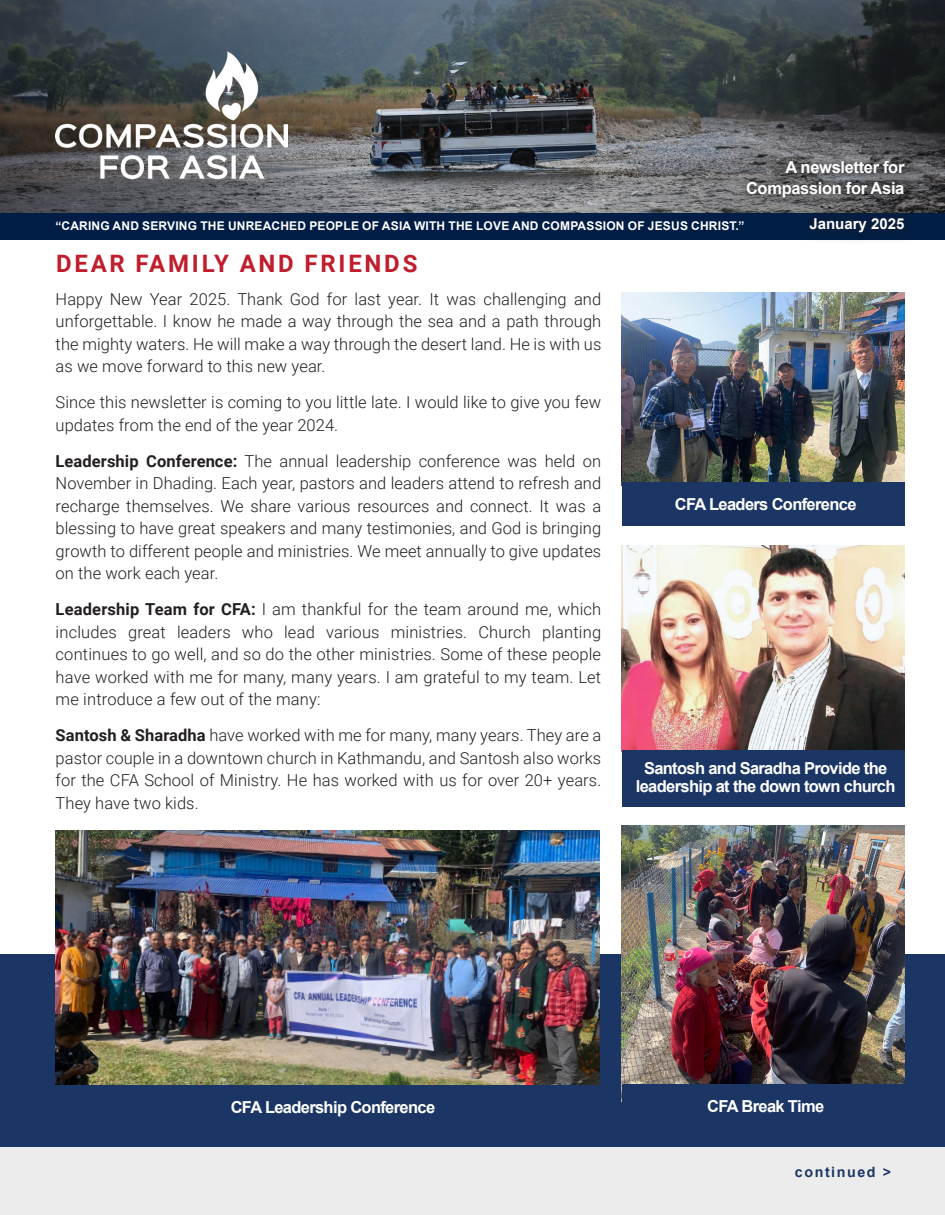
<style>
.page{position:relative;width:945px;height:1215px;background:#fff}
.page>*{position:absolute;margin:0;border:0;box-sizing:border-box;transform-origin:0 0}
.t1{font:700 24px "Roboto";letter-spacing:.115em;color:#bf1e2d}
.t2{font:300 16.5px/22.5px "Roboto";letter-spacing:.005em;color:#231f20;text-align:justify}
.t3{font:700 16.5px/18px "Arial";letter-spacing:-.04em;color:#fff;text-align:center}
.t4{font:700 16.5px "Arial";letter-spacing:-.02em;color:#fff}
.t5{font:700 15px "Arial";color:#fff}
.t6{font:700 14.25px "Arial";letter-spacing:.11em;color:#1b3664}
.t7{font:700 12px "Arial";letter-spacing:.015em;color:#fff}
.s1{font-weight:700}
</style>
<div class="page">
<div style="left:0;top:955px;width:945px;height:260px;background:#1b3664"></div>
<div style="left:0;top:1147px;width:945px;height:68px;background:#ececec"></div>
<img style="left:0;top:0;width:945px;height:213px">
<div style="left:919px;top:99px;width:26px;height:129px;background:#231f20;opacity:.44"></div>
<div style="left:0;top:213px;width:945px;height:26px;background:#001d45"></div>
<img style="left:56px;top:45px;width:231px;height:142px">
<svg style="left:796px;top:204px;width:123px;height:36px"></svg>
<img style="left:622px;top:825px;width:282px;height:259px">
<img style="left:622px;top:292px;width:282px;height:190px">
<div style="left:622px;top:482px;width:282px;height:44px;background:#1b3664"></div>
<img style="left:622px;top:546px;width:282px;height:204px">
<div style="left:622px;top:750px;width:282px;height:57px;background:#1b3664"></div>
<img style="left:56px;top:830px;width:544px;height:255px">
<div style="left:740px;top:155px;width:171px;height:50px;background:#231f20;opacity:.75"></div>
<p class="t4" style="left:785px;top:156px;width:121px">A newsletter for</p>
<p class="t4" style="left:746px;top:177px;width:160px">Compassion for Asia</p>
<p class="t7" style="left:56px;top:217px;width:690px">“CARING AND SERVING THE UNREACHED PEOPLE OF ASIA WITH THE LOVE AND COMPASSION OF JESUS CHRIST.”</p>
<p class="t1" style="left:56px;top:247px;width:363px">DEAR FAMILY AND FRIENDS</p>
<p class="t5" style="left:809px;top:213px;width:97px">January 2025</p>
<p class="t2" style="left:56px;top:287px;width:547px">Happy New Year 2025. Thank God for last year. It was challenging and unforgettable. I know he made a way through the sea and a path through the mighty waters. He will make a way through the desert land. He is with us as we move forward to this new year.</p>
<p class="t2" style="left:56px;top:390px;width:547px">Since this newsletter is coming to you little late. I would like to give you few updates from the end of the year 2024.</p>
<p class="t2" style="left:56px;top:449px;width:547px"><span class="s1">Leadership Conference:</span> The annual leadership conference was held on November in Dhading. Each year, pastors and leaders attend to refresh and recharge themselves. We share various resources and connect. It was a blessing to have great speakers and many testimonies, and God is bringing growth to different people and ministries. We meet annually to give updates on the work each year.</p>
<p class="t2" style="left:56px;top:597px;width:547px"><span class="s1">Leadership Team for CFA:</span> I am thankful for the team around me, which includes great leaders who lead various ministries. Church planting continues to go well, and so do the other ministries. Some of these people have worked with me for many, many years. I am grateful to my team. Let me introduce a few out of the many:</p>
<p class="t2" style="left:56px;top:723px;width:547px"><span class="s1">Santosh &amp; Sharadha</span> have worked with me for many, many years. They are a pastor couple in a downtown church in Kathmandu, and Santosh also works for the CFA School of Ministry. He has worked with us for over 20+ years.<br>They have two kids.</p>
<p class="t3" style="left:675px;top:495px;width:183px">CFA Leaders Conference</p>
<p class="t3" style="left:636px;top:759px;width:261px">Santosh and Saradha Provide the leadership at the down town church</p>
<p class="t3" style="left:231px;top:1099px;width:206px">CFA Leadership Conference</p>
<p class="t3" style="left:707px;top:1098px;width:119px">CFA Break Time</p>
<p class="t6" style="left:795px;top:1162px;width:98px">continued &gt;</p>
</div>
